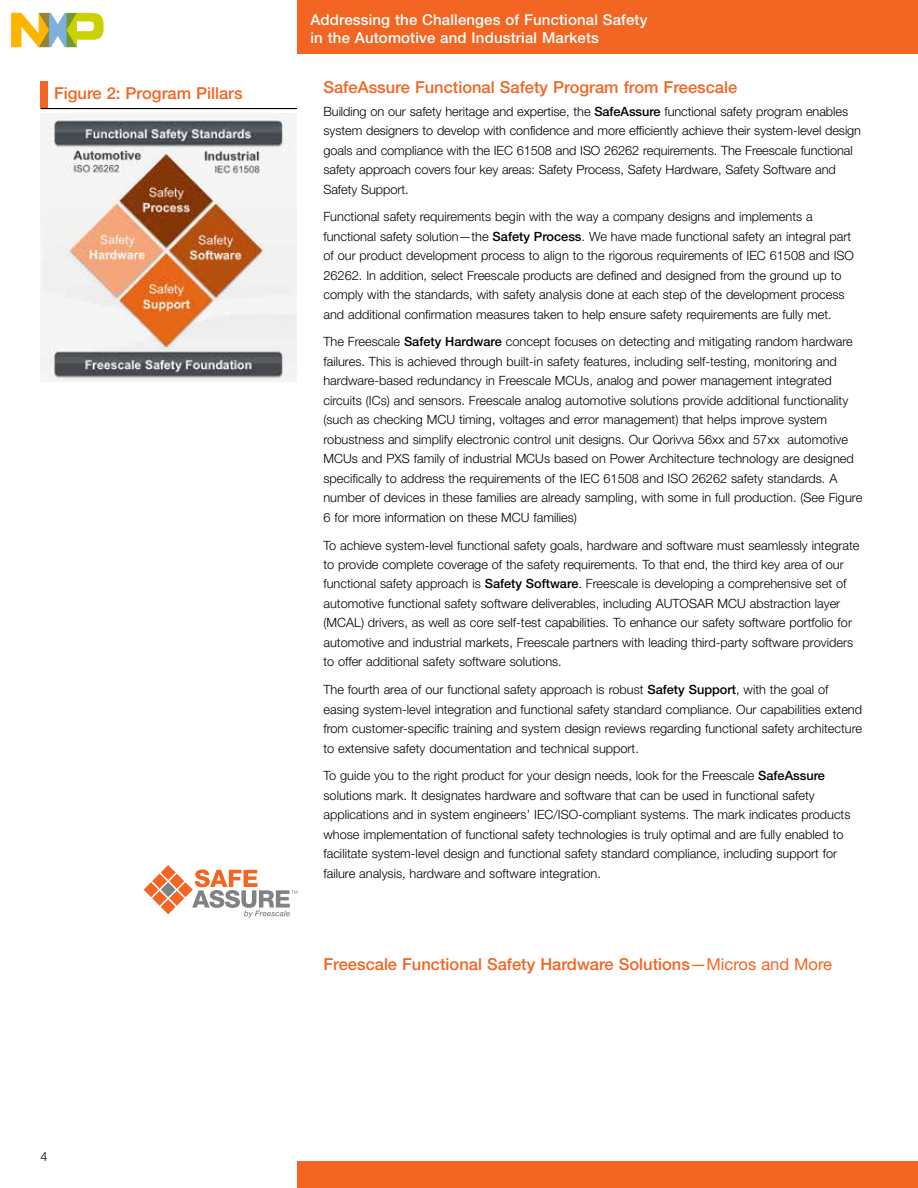
<style>
.page{position:relative;width:918px;height:1188px;background:#fff}
.page>*{position:absolute;margin:0;border:0;box-sizing:border-box;transform-origin:0 0}
.t1{font:500 16.5px "Helvetica Neue LT Pro";color:#f26522}
.t2{font:500 15px/18px "Helvetica Neue LT Pro";letter-spacing:.01em;color:#fff}
.t3{font:300 12.75px/19.5px "Helvetica Neue LT Pro";color:#000}
.s1{font-weight:500}
.s2{font-weight:400}
</style>
<div class="page">
<div style="left:297px;top:0;width:621px;height:54px;background:#f26522"></div>
<div style="left:297px;top:1161px;width:621px;height:27px;background:#f26522"></div>
<svg style="left:144px;top:865px;width:153px;height:53px"></svg>
<img style="left:41px;top:113px;width:256px;height:268px">
<hr style="left:40px;top:108px;width:257px;height:1px;background:#000">
<div style="left:40px;top:81px;width:8px;height:27px;background:#f26522"></div>
<img style="left:11px;top:12px;width:93px;height:36px">
<p class="t1" style="left:54px;top:84px;width:190px">Figure 2: Program Pillars</p>
<p class="t2" style="left:310px;top:11px;width:339px">Addressing the Challenges of Functional Safety in the Automotive and Industrial Markets</p>
<p class="t1" style="left:323px;top:77px;width:415px">SafeAssure Functional Safety Program from Freescale</p>
<p class="t3" style="left:323px;top:101px;width:539px">Building on our safety heritage and expertise, the <span class="s1">SafeAssure</span> functional safety program enables system designers to develop with confidence and more efficiently achieve their system-level design goals and compliance with the IEC 61508 and ISO 26262 requirements. The Freescale functional safety approach covers four key areas: Safety Process, Safety Hardware, Safety Software and Safety Support.</p>
<p class="t3" style="left:323px;top:207px;width:532px">Functional safety requirements begin with the way a company designs and implements a functional safety solution—the <span class="s1">Safety Process</span>. We have made functional safety an integral part of our product development process to align to the rigorous requirements of IEC 61508 and ISO 26262. In addition, select Freescale products are defined and designed from the ground up to comply with the standards, with safety analysis done at each step of the development process and additional confirmation measures taken to help ensure safety requirements are fully met.</p>
<p class="t3" style="left:323px;top:332px;width:540px">The Freescale <span class="s1">Safety Hardware</span> concept focuses on detecting and mitigating random hardware failures. This is achieved through built-in safety features, including self-testing, monitoring and hardware-based redundancy in Freescale MCUs, analog and power management integrated circuits (ICs) and sensors. Freescale analog automotive solutions provide additional functionality (such as checking MCU timing, voltages and error management) that helps improve system robustness and simplify electronic control unit designs. Our Qorivva 56xx and 57xx automotive MCUs and PXS family of industrial MCUs based on Power Architecture technology are designed specifically to address the requirements of the IEC 61508 and ISO 26262 safety standards. A number of devices in these families are already sampling, with some in full production. (See Figure 6 for more information on these MCU families)</p>
<p class="t3" style="left:323px;top:535px;width:538px">To achieve system-level functional safety goals, hardware and software must seamlessly integrate to provide complete coverage of the safety requirements. To that end, the third key area of our functional safety approach is <span class="s1">Safety Software</span>. Freescale is developing a comprehensive set of automotive functional safety software deliverables, including AUTOSAR MCU abstraction layer (MCAL) drivers, as well as core self-test capabilities. To enhance our safety software portfolio for automotive and industrial markets, Freescale partners with leading third-party software providers to offer additional safety software solutions.</p>
<p class="t3" style="left:323px;top:680px;width:540px">The fourth area of our functional safety approach is robust <span class="s1">Safety Support</span>, with the goal of easing system-level integration and functional safety standard compliance. Our capabilities extend from customer-specific training and system design reviews regarding functional safety architecture to extensive safety documentation and technical support.</p>
<p class="t3" style="left:323px;top:766px;width:529px">To guide you to the right product for your design needs, look for the Freescale <span class="s1">SafeAssure </span>solutions mark. It designates hardware and software that can be used in functional safety applications and in system engineers’ IEC/ISO-compliant systems. The mark indicates products whose implementation of functional safety technologies is truly optimal and are fully enabled to facilitate system-level design and functional safety standard compliance, including support for failure analysis, hardware and software integration.</p>
<p class="t1" style="left:323px;top:954px;width:510px">Freescale Functional Safety Hardware Solutions<span class="s2">—Micros and More</span></p>
<p class="t3" style="left:40px;top:1146px;width:9px">4</p>
</div>
